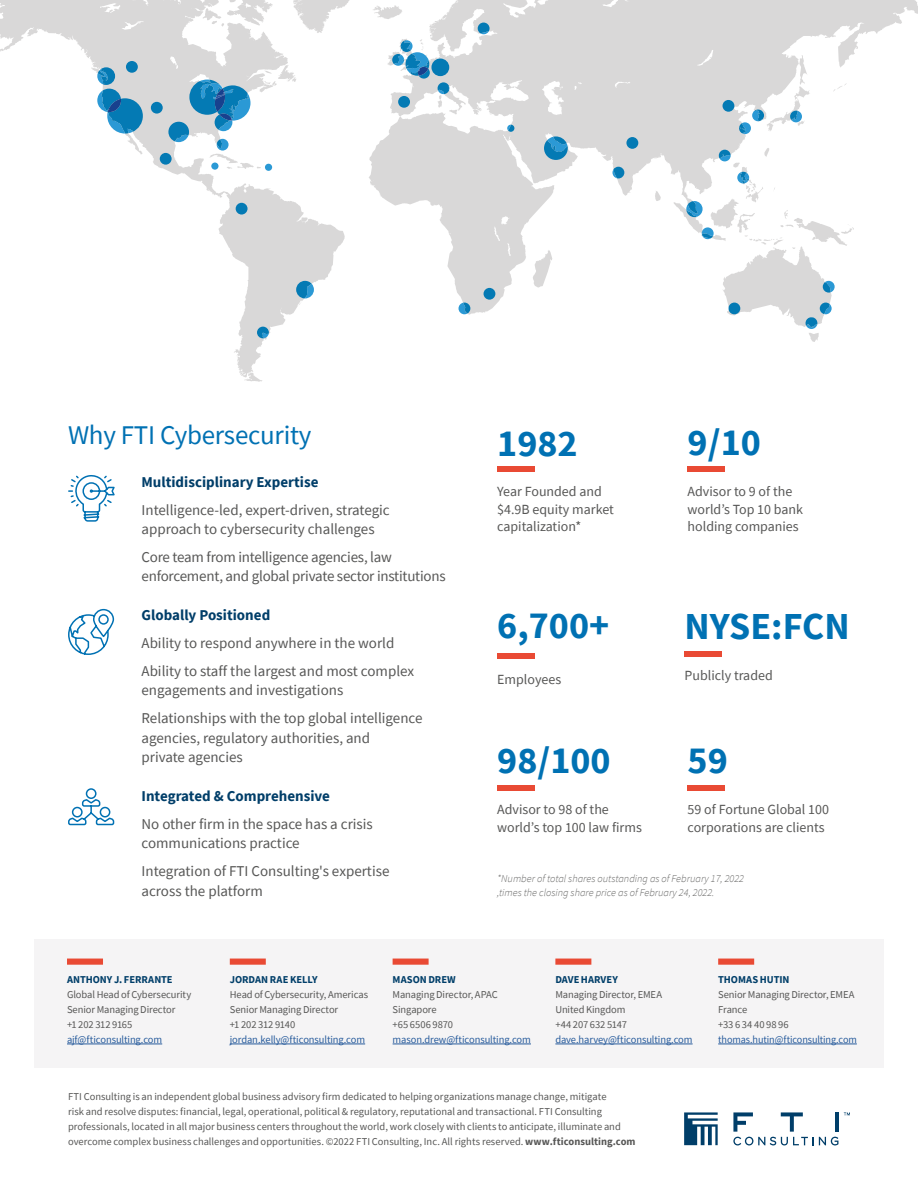
<style>
.page{position:relative;width:918px;height:1188px;background:#fff}
.page>*{position:absolute;margin:0;border:0;box-sizing:border-box;transform-origin:0 0}
.Body_Copy{font:700 38.1px "Source Sans Pro";color:#0071b3}
.Intro{font:700 38.1px "Source Sans Pro";color:#0071b3}
.Intro-2{font:27px "Source Sans Pro";letter-spacing:-.01em;color:#0071b3}
.Body_Copy-2{font:15px/27.8px "Source Sans Pro";color:#575756}
.Body_Copy-3{font:13.95px/17.9px "Source Sans Pro";color:#575756}
.Intro-3{font:13.95px "Source Sans Pro";color:#575756}
.Body_Copy-4{font:10.5px/15px "Source Sans Pro";color:#575756}
.Body_Copy-5{font:10.5px/15px "Source Sans Pro";letter-spacing:-.01em;color:#275b9c}
.t1{font:italic 300 10.5px/13.5px "Source Sans Pro";color:#646463}
.Intro-4{font:700 10.5px "Source Sans Pro";letter-spacing:-.005em;color:#003e69}
.Intro-5{font:10.5px "Source Sans Pro";letter-spacing:-.005em;color:#575756}
.Body_Copy-6{font:700 10.5px "Source Sans Pro";color:#003e69}
.s1{font-weight:700;color:#003e69}
.s2{color:#275b9c}
.s3{color:#575756}
.s4{font-weight:700}
</style>
<div class="page">
<svg style="left:68px;top:475px;width:47px;height:47px"></svg>
<svg style="left:68px;top:608px;width:47px;height:47px"></svg>
<svg style="left:68px;top:788px;width:47px;height:38px"></svg>
<div style="left:688px;top:467px;width:37px;height:5px;background:#e94a34"></div>
<div style="left:497px;top:467px;width:37px;height:5px;background:#e94a34"></div>
<div style="left:688px;top:785px;width:37px;height:5px;background:#e94a34"></div>
<div style="left:497px;top:785px;width:37px;height:5px;background:#e94a34"></div>
<div style="left:497px;top:653px;width:37px;height:5px;background:#e94a34"></div>
<div style="left:685px;top:651px;width:37px;height:5px;background:#e94a34"></div>
<div style="left:34px;top:939px;width:850px;height:129px;background:#f5f4f5"></div>
<svg style="left:67px;top:959px;width:36px;height:6px"></svg>
<hr style="left:67px;top:1044px;width:95px;height:1px;background:#275b9c">
<svg style="left:230px;top:959px;width:36px;height:6px"></svg>
<hr style="left:230px;top:1044px;width:135px;height:1px;background:#275b9c">
<svg style="left:393px;top:959px;width:36px;height:6px"></svg>
<hr style="left:393px;top:1044px;width:138px;height:1px;background:#275b9c">
<svg style="left:555px;top:959px;width:37px;height:6px"></svg>
<hr style="left:555px;top:1044px;width:138px;height:1px;background:#275b9c">
<svg style="left:718px;top:959px;width:37px;height:6px"></svg>
<hr style="left:718px;top:1044px;width:139px;height:1px;background:#275b9c">
<svg style="left:369px;top:0;width:549px;height:315px;fill:#dbdbdb"></svg>
<svg style="left:568px;top:81px;width:9px;height:6px"></svg>
<svg style="left:581px;top:95px;width:3px;height:11px"></svg>
<svg style="left:533px;top:250px;width:19px;height:37px"></svg>
<svg style="left:655px;top:191px;width:6px;height:10px"></svg>
<svg style="left:0;top:0;width:345px;height:375px"></svg>
<svg style="left:241px;top:371px;width:21px;height:11px"></svg>
<div style="left:160px;top:153px;width:12px;height:12px;background:#047ab4;border-radius:50%"></div>
<div style="left:126px;top:61px;width:12px;height:12px;background:#047ab4;border-radius:50%"></div>
<div style="left:151px;top:102px;width:12px;height:12px;background:#047ab4;border-radius:50%"></div>
<svg style="left:91px;top:67px;width:52px;height:67px"></svg>
<div style="left:265px;top:164px;width:7px;height:7px;background:#2b99d5;border-radius:50%"></div>
<div style="left:236px;top:203px;width:12px;height:12px;background:#047ab4;border-radius:50%"></div>
<svg style="left:257px;top:327px;width:12px;height:11px"></svg>
<svg style="left:296px;top:281px;width:18px;height:25px"></svg>
<svg style="left:674px;top:148px;width:180px;height:194px"></svg>
<div style="left:723px;top:100px;width:11px;height:12px;background:#047ab4;border-radius:50%"></div>
<svg style="left:478px;top:23px;width:12px;height:11px"></svg>
<svg style="left:739px;top:55px;width:71px;height:79px"></svg>
<div style="left:626px;top:137px;width:12px;height:12px;background:#047ab4;border-radius:50%"></div>
<svg style="left:612px;top:167px;width:12px;height:11px"></svg>
<svg style="left:459px;top:303px;width:11px;height:11px"></svg>
<div style="left:484px;top:288px;width:11px;height:12px;background:#047ab4;border-radius:50%"></div>
<svg style="left:544px;top:136px;width:24px;height:24px"></svg>
<svg style="left:168px;top:0;width:290px;height:169px"></svg>
<svg style="left:507px;top:125px;width:7px;height:7px"></svg>
<svg style="left:684px;top:1112px;width:34px;height:33px"></svg>
<svg style="left:844px;top:1112px;width:6px;height:3px"></svg>
<hr style="left:835px;top:1112px;width:4px;height:20px;background:#003e69">
<svg style="left:733px;top:1112px;width:105px;height:33px"></svg>
<p class="Intro-2" style="left:68px;top:418px;width:245px">Why FTI Cybersecurity</p>
<p class="Body_Copy-2" style="left:142px;top:468px;width:250px"><span class="s1">Multidisciplinary Expertise<br></span>Intelligence-led, expert-driven, strategic</p>
<p class="Body_Copy-2" style="left:142px;top:515px;width:252px">approach to cybersecurity challenges<br>Core team from intelligence agencies, law</p>
<p class="Body_Copy-2" style="left:142px;top:563px;width:306px">enforcement, and global private sector institutions</p>
<p class="Body_Copy-2" style="left:142px;top:602px;width:274px"><span class="s1">Globally Positioned<br></span>Ability to respond anywhere in the world<br>Ability to staff the largest and most complex</p>
<p class="Body_Copy-2" style="left:142px;top:677px;width:282px">engagements and investigations<br>Relationships with the top global intelligence</p>
<p class="Body_Copy-2" style="left:142px;top:728px;width:230px;line-height:19.5px">agencies, regulatory authorities, and private agencies</p>
<p class="Body_Copy-2" style="left:142px;top:782px;width:233px"><span class="s1">Integrated &amp; Comprehensive<br></span>No other firm in the space has a crisis</p>
<p class="Body_Copy-2" style="left:142px;top:830px;width:160px">communications practice</p>
<p class="Body_Copy-2" style="left:142px;top:861px;width:249px;line-height:19.5px">Integration of FTI Consulting's expertise across the platform</p>
<p class="Body_Copy" style="left:497px;top:418px;width:82px">1982</p>
<p class="Body_Copy-3" style="left:497px;top:482px;width:118px">Year Founded and $4.9B equity market capitalization*</p>
<p class="Body_Copy" style="left:497px;top:600px;width:113px">6,700+</p>
<p class="Body_Copy-3" style="left:497px;top:670px;width:65px">Employees</p>
<p class="Body_Copy" style="left:497px;top:734px;width:115px">98/100</p>
<p class="Body_Copy-3" style="left:497px;top:800px;width:146px">Advisor to 98 of the world’s top 100 law firms</p>
<p class="Body_Copy" style="left:688px;top:416px;width:75px">9/10</p>
<p class="Body_Copy-3" style="left:688px;top:482px;width:117px">Advisor to 9 of the world’s Top 10 bank holding companies</p>
<p class="Intro" style="left:685px;top:601px;width:167px">NYSE:FCN</p>
<p class="Intro-3" style="left:685px;top:667px;width:90px">Publicly traded</p>
<p class="Body_Copy" style="left:688px;top:734px;width:42px">59</p>
<p class="Body_Copy-3" style="left:688px;top:800px;width:143px">59 of Fortune Global 100 corporations are clients</p>
<p class="t1" style="left:497px;top:872px;width:248px">*Number of total shares outstanding as of February 17, 2022 ,times the closing share price as of February 24, 2022.</p>
<p class="Intro-4" style="left:67px;top:973px;width:107px">ANTHONY J. FERRANTE</p>
<p class="Intro-5" style="left:67px;top:988px;width:126px">Global Head of Cybersecurity</p>
<p class="Body_Copy-4" style="left:67px;top:1002px;width:110px">Senior Managing Director +1 202 312 9165 <span class="s2">ajf@fticonsulting.com</span></p>
<p class="Body_Copy-6" style="left:230px;top:973px;width:90px">JORDAN RAE KELLY</p>
<p class="Body_Copy-4" style="left:230px;top:987px;width:140px">Head of Cybersecurity, Americas<br>Senior Managing Director<br>+1 202 312 9140 <span class="s2">jordan.kelly@fticonsulting.com</span></p>
<p class="Body_Copy-4" style="left:393px;top:972px;width:107px"><span class="s1">MASON DREW<br></span>Managing Director, APAC</p>
<p class="Body_Copy-4" style="left:393px;top:1002px;width:46px">Singapore</p>
<p class="Body_Copy-5" style="left:393px;top:1017px;width:140px"><span class="s3">+65 6506 9870 </span>mason.drew@fticonsulting.com</p>
<p class="Body_Copy-6" style="left:555px;top:973px;width:64px">DAVE HARVEY</p>
<p class="Body_Copy-4" style="left:555px;top:987px;width:108px">Managing Director, EMEA<br>United Kingdom<br>+44 207 632 5147</p>
<p class="Body_Copy-5" style="left:555px;top:1032px;width:139px">dave.harvey@fticonsulting.com</p>
<p class="Body_Copy-4" style="left:68px;top:1089px;width:569px">FTI Consulting is an independent global business advisory firm dedicated to helping organizations manage change, mitigate<br>risk and resolve disputes: financial, legal, operational, political &amp; regulatory, reputational and transactional. FTI Consulting professionals, located in all major business centers throughout the world, work closely with clients to anticipate, illuminate and overcome complex business challenges and opportunities. ©2022 FTI Consulting, Inc. All rights reserved. <span class="s4">www.fticonsulting.com</span></p>
<p class="Intro-4" style="left:718px;top:973px;width:73px">THOMAS HUTIN</p>
<p class="Body_Copy-4" style="left:718px;top:987px;width:138px">Senior Managing Director, EMEA<br>France<br>+33 6 34 40 98 96</p>
<p class="Body_Copy-5" style="left:718px;top:1032px;width:140px">thomas.hutin@fticonsulting.com</p>
</div>
